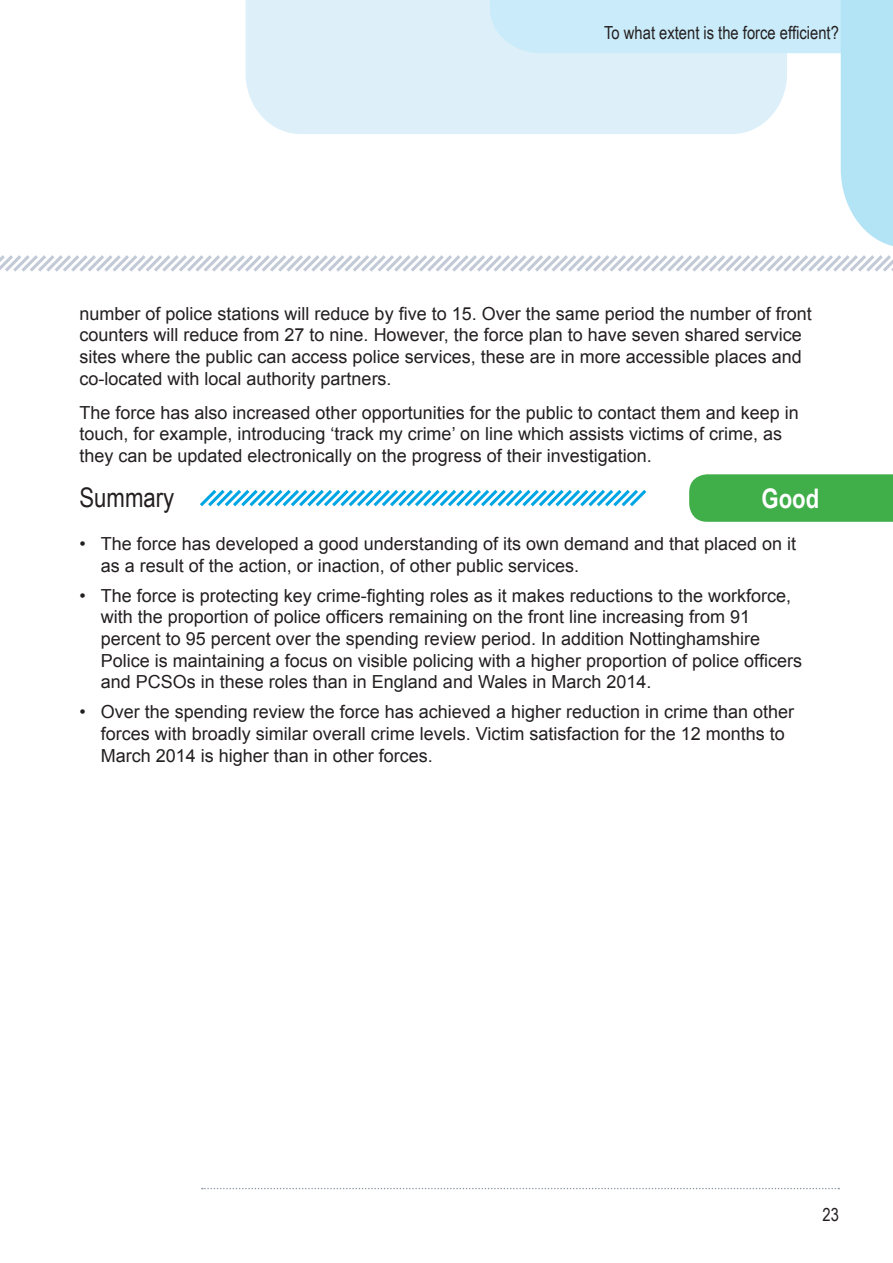
<style>
.page{position:relative;width:893px;height:1263px;background:#fff}
.page>*{position:absolute;margin:0;border:0;box-sizing:border-box;transform-origin:0 0}
.Heading_2{font:27px "Arial Narrow";color:#231f20}
.Judgement{font:700 27px "Arial Narrow";color:#fff}
.Bullet_list{font:18px/21.6px "Arial";color:#231f20}
.Paragraph{font:18px/21.6px "Arial";color:#231f20}
.t1{font:18px "Arial Narrow";color:#231f20}
</style>
<div class="page">
<svg style="left:0;top:0;width:893px;height:272px"></svg>
<svg style="left:202px;top:1188px;width:637px;height:1px"></svg>
<div style="left:689px;top:474px;width:204px;height:48px;background:#40ae49"></div>
<svg style="left:200px;top:490px;width:447px;height:17px"></svg>
<p class="t1" style="left:604px;top:19px;width:236px">To what extent is the force efficient?</p>
<p class="Paragraph" style="left:80px;top:303px;width:734px">number of police stations will reduce by five to 15. Over the same period the number of front counters will reduce from 27 to nine. However, the force plan to have seven shared service sites where the public can access police services, these are in more accessible places and co-located with local authority partners.</p>
<p class="Paragraph" style="left:80px;top:402px;width:721px">The force has also increased other opportunities for the public to contact them and keep in touch, for example, introducing ‘track my crime’ on line which assists victims of crime, as they can be updated electronically on the progress of their investigation.</p>
<p class="Heading_2" style="left:80px;top:478px;width:96px">Summary</p>
<p class="Bullet_list" style="left:101px;top:533px;width:697px;text-indent:-21px">• The force has developed a good understanding of its own demand and that placed on it as a result of the action, or inaction, of other public services.</p>
<p class="Bullet_list" style="left:101px;top:585px;width:703px;text-indent:-21px">• The force is protecting key crime-fighting roles as it makes reductions to the workforce, with the proportion of police officers remaining on the front line increasing from 91 percent to 95 percent over the spending review period. In addition Nottinghamshire Police is maintaining a focus on visible policing with a higher proportion of police officers and PCSOs in these roles than in England and Wales in March 2014.</p>
<p class="Bullet_list" style="left:101px;top:701px;width:695px;text-indent:-21px">• Over the spending review the force has achieved a higher reduction in crime than other forces with broadly similar overall crime levels. Victim satisfaction for the 12 months to<br>March 2014 is higher than in other forces.</p>
<p class="Judgement" style="left:761px;top:478px;width:59px">Good</p>
<p class="t1" style="left:822px;top:1202px;width:18px">23</p>
</div>
